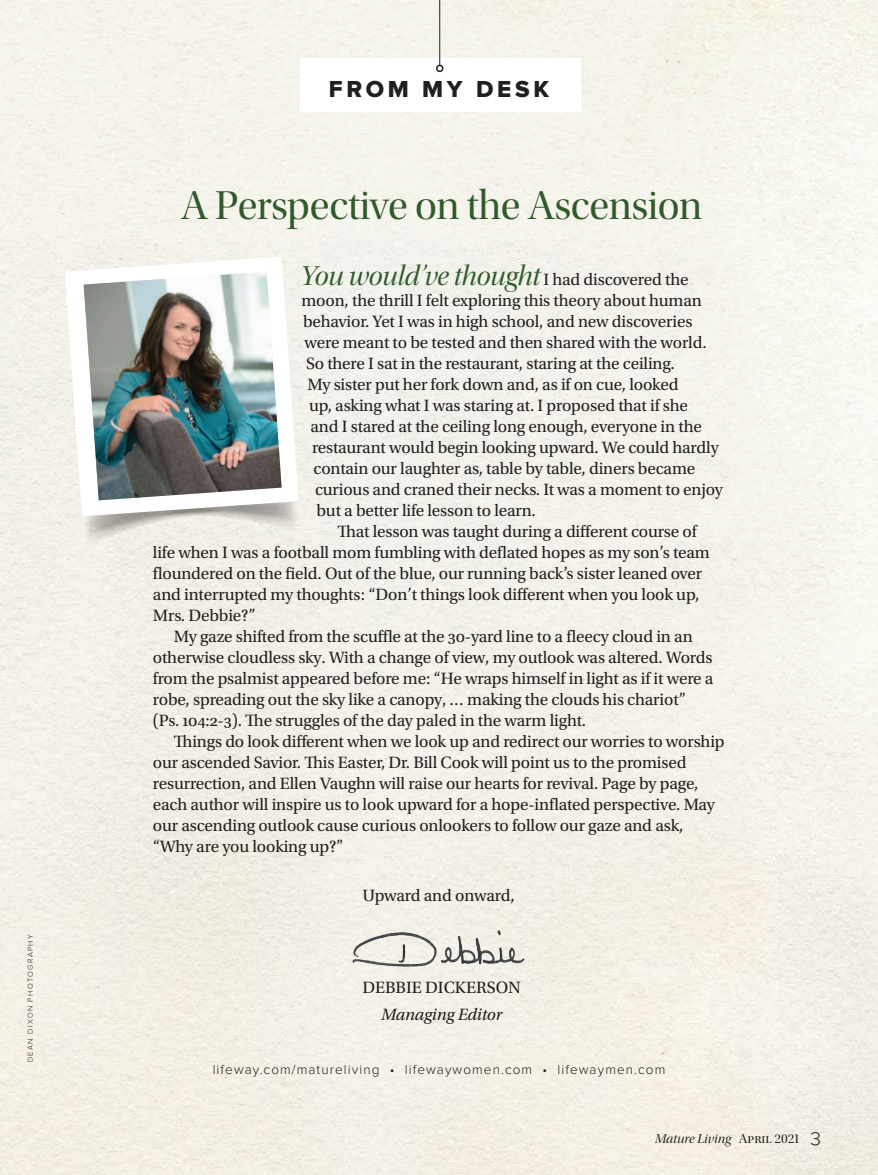
<style>
.page{position:relative;width:878px;height:1175px;background:#fff}
.page>*{position:absolute;margin:0;border:0;box-sizing:border-box;transform-origin:0 0}
.editorial_title{font:42px "Utopia Std Disp";letter-spacing:-.01em;color:#315a2b}
.body_no_indent{font:28.5px "Utopia Std Disp It";letter-spacing:-.015em;color:#315a2b}
.t1{font:24px "Proxima Nova Extrabld";letter-spacing:.15em;color:#231f20}
.body_indent{font:17.25px/21px "Utopia Std";letter-spacing:-.01em;color:#231f20}
.body_no_indent-2{font:17.25px "Utopia Std";letter-spacing:-.01em;color:#231f20}
.editorial_salutation{font:17.25px "Utopia Std";letter-spacing:-.015em;color:#231f20}
.editorial_writer_nam{font:17.25px "Utopia Std";color:#231f20}
.editorial_writer_tit{font:italic 17.25px "Utopia Std";letter-spacing:-.01em;color:#231f20}
.t2{font:300 13.5px "Proxima Nova";letter-spacing:.08em;color:#231f20}
.folio_right{font:13.5px "Utopia Std Disp It";letter-spacing:-.005em;color:#231f20}
.photo_credit{font:300 7.5px "Proxima Nova";letter-spacing:.18em;color:#231f20}
.s1{font-family:"Utopia Std";font-size:17.25px;color:#231f20}
.s2{font-family:"Utopia Std Disp"}
.s3{font-family:"Proxima Nova";font-weight:300;font-size:19.5px}
</style>
<div class="page">
<img style="left:0;top:0;width:878px;height:1174px">
<svg style="left:80px;top:516px;width:218px;height:33px;background:#e7e5dd"></svg>
<svg style="left:65px;top:257px;width:233px;height:259px"></svg>
<img style="left:84px;top:272px;width:198px;height:228px">
<div style="left:300px;top:58px;width:281px;height:54px;background:#fff"></div>
<hr style="left:439px;top:0;width:1px;height:65px;background:#231f20">
<div style="left:436px;top:65px;width:7px;height:7px;border:2px solid #231f20;border-radius:50%"></div>
<img style="left:345px;top:927px;width:193px;height:43px">
<p class="photo_credit" style="left:26px;top:1062px;width:129px;rotate:-90deg">DEAN DIXON PHOTOGRAPHY</p>
<p class="t1" style="left:329px;top:75px;width:222px">FROM MY DESK</p>
<p class="editorial_title" style="left:181px;top:183px;width:523px">A Perspective on the Ascension</p>
<p class="body_no_indent" style="left:300px;top:261px;width:390px">You would’ve thought <span class="s1">I had discovered the</span></p>
<p class="body_no_indent-2" style="left:301px;top:291px;width:402px">moon, the thrill I felt exploring this theory about human</p>
<p class="body_no_indent-2" style="left:303px;top:312px;width:391px">behavior. Yet I was in high school, and new discoveries</p>
<p class="body_no_indent-2" style="left:304px;top:333px;width:403px">were meant to be tested and then shared with the world.</p>
<p class="body_no_indent-2" style="left:306px;top:354px;width:370px">So there I sat in the restaurant, staring at the ceiling.</p>
<p class="body_no_indent-2" style="left:307px;top:375px;width:373px">My sister put her fork down and, as if on cue, looked</p>
<p class="body_no_indent-2" style="left:309px;top:396px;width:380px">up, asking what I was staring at. I proposed that if she</p>
<p class="body_no_indent-2" style="left:310px;top:417px;width:393px">and I stared at the ceiling long enough, everyone in the</p>
<p class="body_no_indent-2" style="left:312px;top:438px;width:408px">restaurant would begin looking upward. We could hardly</p>
<p class="body_no_indent-2" style="left:313px;top:459px;width:383px">contain our laughter as, table by table, diners became</p>
<p class="body_no_indent-2" style="left:315px;top:480px;width:409px">curious and craned their necks. It was a moment to enjoy</p>
<p class="body_no_indent-2" style="left:316px;top:501px;width:221px">but a better life lesson to learn.</p>
<p class="body_indent" style="left:153px;top:521px;width:558px;text-indent:184px">That lesson was taught during a different course of life when I was a football mom fumbling with deflated hopes as my son’s team floundered on the field. Out of the blue, our running back’s sister leaned over and interrupted my thoughts: “Don’t things look different when you look up, Mrs. Debbie?”</p>
<p class="body_indent" style="left:153px;top:626px;width:562px;text-indent:21px">My gaze shifted from the scuffle at the 30-yard line to a fleecy cloud in an otherwise cloudless sky. With a change of view, my outlook was altered. Words from the psalmist appeared before me: “He wraps himself in light as if it were a robe, spreading out the sky like a canopy, … making the clouds his chariot” (Ps. 104:2-3). The struggles of the day paled in the warm light.</p>
<p class="body_indent" style="left:153px;top:731px;width:573px;text-indent:21px">Things do look different when we look up and redirect our worries to worship our ascended Savior. This Easter, Dr. Bill Cook will point us to the promised resurrection, and Ellen Vaughn will raise our hearts for revival. Page by page, each author will inspire us to look upward for a hope-inflated perspective. May our ascending outlook cause curious onlookers to follow our gaze and ask, “Why are you looking up?”</p>
<p class="editorial_salutation" style="left:363px;top:886px;width:153px">Upward and onward,</p>
<p class="editorial_writer_nam" style="left:362px;top:977px;width:160px">DEBBIE DICKERSON</p>
<p class="editorial_writer_tit" style="left:381px;top:1005px;width:123px">Managing Editor</p>
<p class="t2" style="left:213px;top:1061px;width:454px">lifeway.com/matureliving • lifewaywomen.com • lifewaymen.com</p>
<p class="folio_right" style="left:654px;top:1131px;width:168px">Mature Living <span class="s2">April 2021</span> <span class="s3">3</span></p>
</div>
